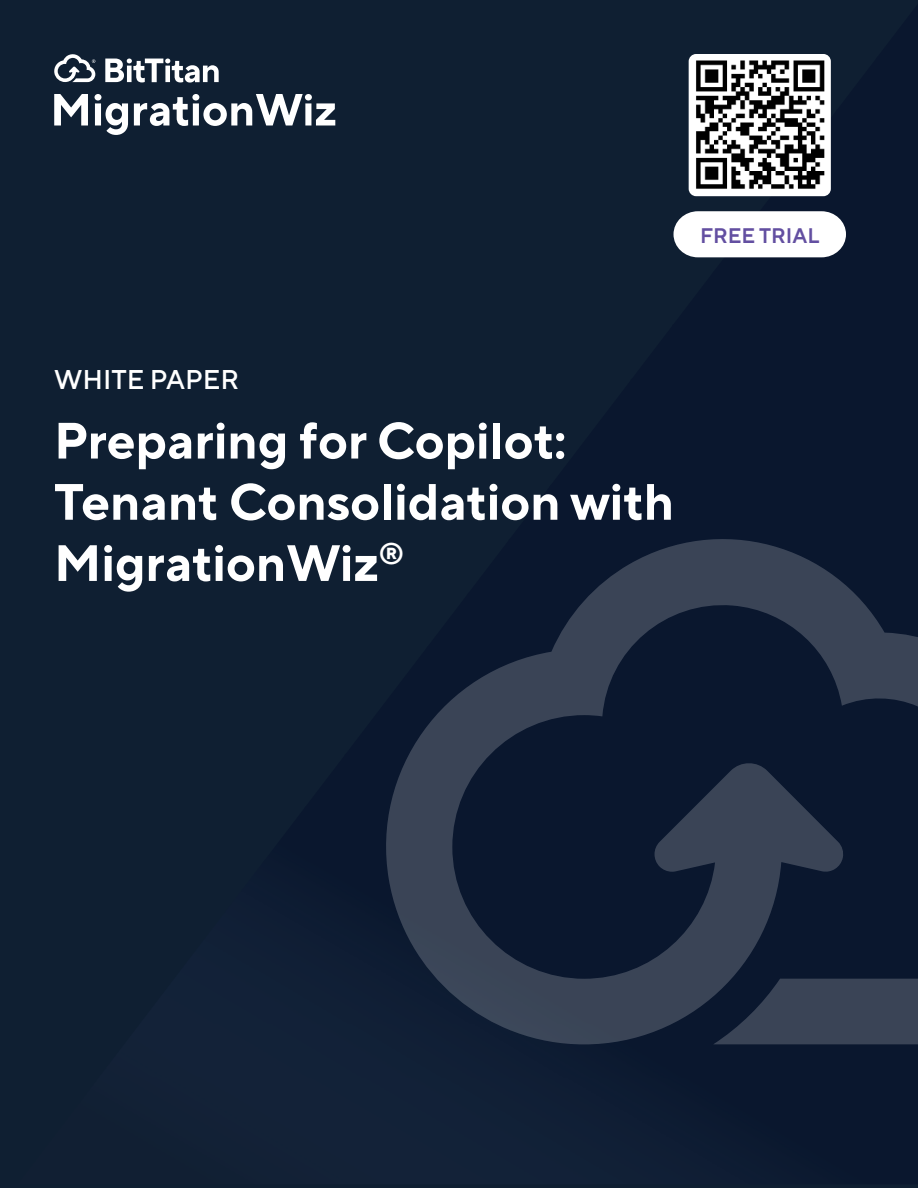
<style>
.page{position:relative;width:918px;height:1188px;background:#0f1f32}
.page>*{position:absolute;margin:0;border:0;box-sizing:border-box;transform-origin:0 0}
.t1{font:700 51px/61.2px "TT Norms Pro";color:#fff}
.t2{font:500 27px "TT Norms Pro";color:#fff}
.t3{font:600 21px "TT Norms Pro";color:#634fa1}
</style>
<div class="page">
<img style="left:713px;top:191px;width:118px;height:67px">
<svg style="left:54px;top:54px;width:41px;height:28px"></svg>
<svg style="left:105px;top:59px;width:114px;height:24px"></svg>
<svg style="left:54px;top:94px;width:34px;height:32px"></svg>
<svg style="left:95px;top:94px;width:33px;height:41px"></svg>
<svg style="left:134px;top:94px;width:201px;height:32px"></svg>
<svg style="left:386px;top:539px;width:532px;height:506px"></svg>
<svg style="left:674px;top:211px;width:172px;height:46px;background:#eff0f2"></svg>
<div style="left:689px;top:54px;width:142px;height:142px;background:#fff;border-radius:7px"></div>
<img style="left:696px;top:60px;width:129px;height:129px">
<p class="t3" style="left:700px;top:220px;width:121px">FREE TRIAL</p>
<p class="t2" style="left:54px;top:360px;width:187px">WHITE PAPER</p>
<p class="t1" style="left:54px;top:406px;width:622px">Preparing for Copilot:<br>Tenant Consolidation with<br>MigrationWiz<sup>®</sup></p>
</div>
